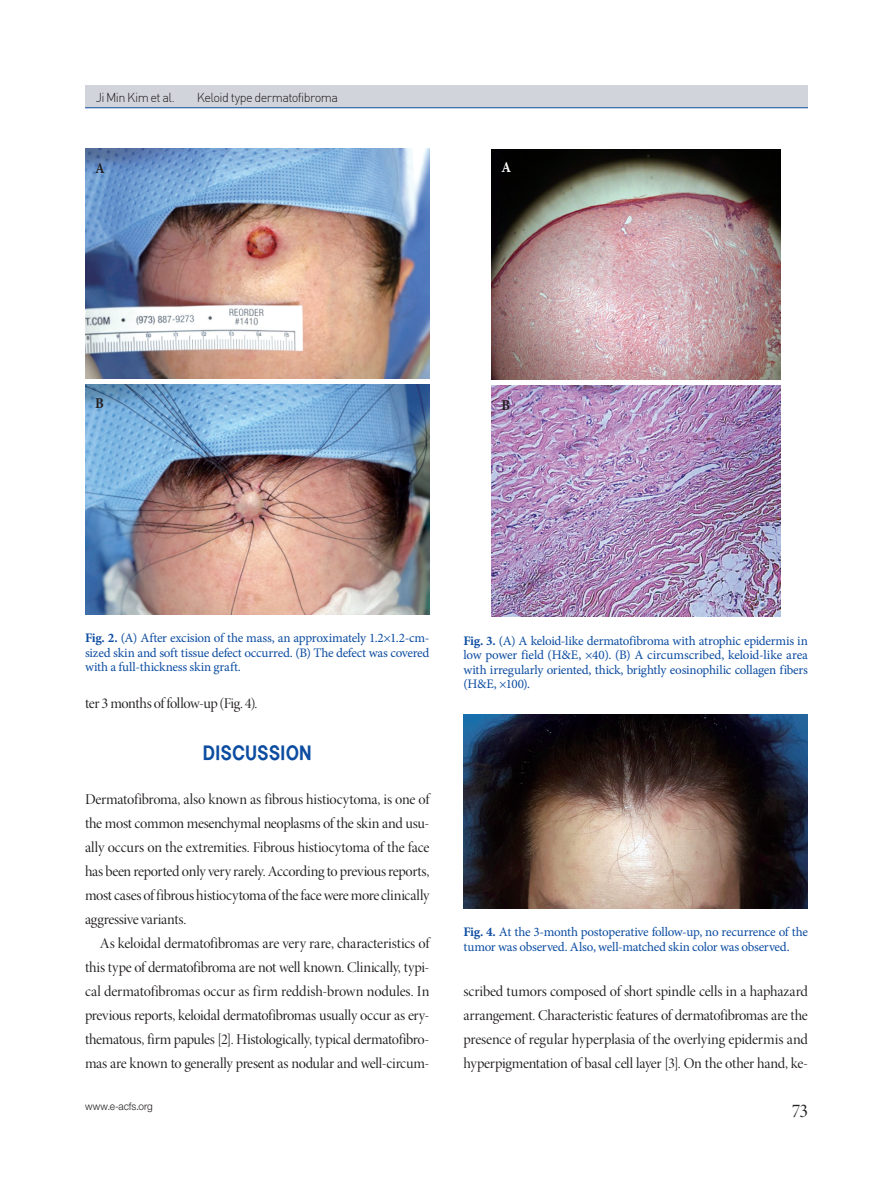
<style>
.page{position:relative;width:893px;height:1191px;background:#fff}
.page>*{position:absolute;margin:0;border:0;box-sizing:border-box;transform-origin:0 0}
.t1{font:19.5px "Minion Pro Disp";color:#231f20;scale:.96 1}
.서론{font:18.75px "Korean GHD B";letter-spacing:.04em;color:#0d4da1;scale:.86 1}
.한글본문{font:15px/24px "Minion Pro Disp";letter-spacing:-.025em;color:#231f20;text-align:justify}
.Fig{font:700 15px "Minion Pro";color:#231f20;scale:.92 1}
.Fig-2{font:700 15px "Minion Pro";color:#fff;scale:.92 1}
.Fig-3{font:13.05px/14.5px "Minion Pro";letter-spacing:-.02em;color:#0d4da1;text-align:justify}
.t2{font:300 12.75px "DIN";letter-spacing:-.045em;color:#231f20}
.t3{font:300 10.5px "Helvetica Neue LT Std";letter-spacing:-.005em;color:#231f20;scale:.96 1}
.s1{font-weight:700}
</style>
<div class="page">
<div style="left:85px;top:85px;width:723px;height:22px;background:#d2d4dc"></div>
<hr style="left:85px;top:107px;width:723px;height:1px;background:#0d4da1">
<img style="left:463px;top:715px;width:345px;height:193px">
<img style="left:85px;top:385px;width:344px;height:229px">
<img style="left:85px;top:149px;width:344px;height:229px">
<img style="left:491px;top:149px;width:289px;height:230px">
<img style="left:491px;top:386px;width:289px;height:231px">
<p class="t2" style="left:96px;top:90px;width:81px">Ji Min Kim et al.</p>
<p class="t2" style="left:197px;top:90px;width:143px">Keloid type dermatofibroma</p>
<p class="Fig" style="left:95px;top:157px;width:12px">A</p>
<p class="Fig-2" style="left:501px;top:157px;width:12px">A</p>
<p class="Fig" style="left:95px;top:392px;width:11px">B</p>
<p class="Fig" style="left:501px;top:395px;width:11px">B</p>
<p class="Fig-3" style="left:85px;top:631px;width:346px"><span class="s1">Fig. 2.</span> (A) After excision of the mass, an approximately 1.2×1.2-cm&shy;sized skin and soft tissue defect occurred. (B) The defect was covered with a full-thickness skin graft.</p>
<p class="한글본문" style="left:85px;top:692px;width:174px">ter 3 months of follow-up (Fig. 4).</p>
<p class="서론" style="left:203px;top:743px;width:127px">DISCUSSION</p>
<p class="한글본문" style="left:85px;top:788px;width:346px">Dermatofibroma, also known as fibrous histiocytoma, is one of the most common mesenchymal neoplasms of the skin and usu&shy;ally occurs on the extremities. Fibrous histiocytoma of the face has been reported only very rarely. According to previous reports, most cases of fibrous histiocytoma of the face were more clinically aggressive variants.</p>
<p class="한글본문" style="left:85px;top:932px;width:346px;text-indent:15px">As keloidal dermatofibromas are very rare, characteristics of this type of dermatofibroma are not well known. Clinically, typi&shy;cal dermatofibromas occur as firm reddish-brown nodules. In previous reports, keloidal dermatofibromas usually occur as ery&shy;thematous, firm papules [2]. Histologically, typical dermatofibro&shy;mas are known to generally present as nodular and well-circum-</p>
<p class="t3" style="left:85px;top:1100px;width:72px">www.e-acfs.org</p>
<p class="Fig-3" style="left:463px;top:633px;width:346px"><span class="s1">Fig. 3.</span> (A) A keloid-like dermatofibroma with atrophic epidermis in low power field (H&amp;E, ×40). (B) A circumscribed, keloid-like area with irregularly oriented, thick, brightly eosinophilic collagen fibers (H&amp;E, ×100).</p>
<p class="Fig-3" style="left:463px;top:924px;width:346px"><span class="s1">Fig. 4.</span> At the 3-month postoperative follow-up, no recurrence of the tumor was observed. Also, well-matched skin color was observed.</p>
<p class="한글본문" style="left:463px;top:980px;width:346px">scribed tumors composed of short spindle cells in a haphazard arrangement. Characteristic features of dermatofibromas are the presence of regular hyperplasia of the overlying epidermis and hyperpigmentation of basal cell layer [3]. On the other hand, ke-</p>
<p class="t1" style="left:792px;top:1099px;width:18px">73</p>
</div>
